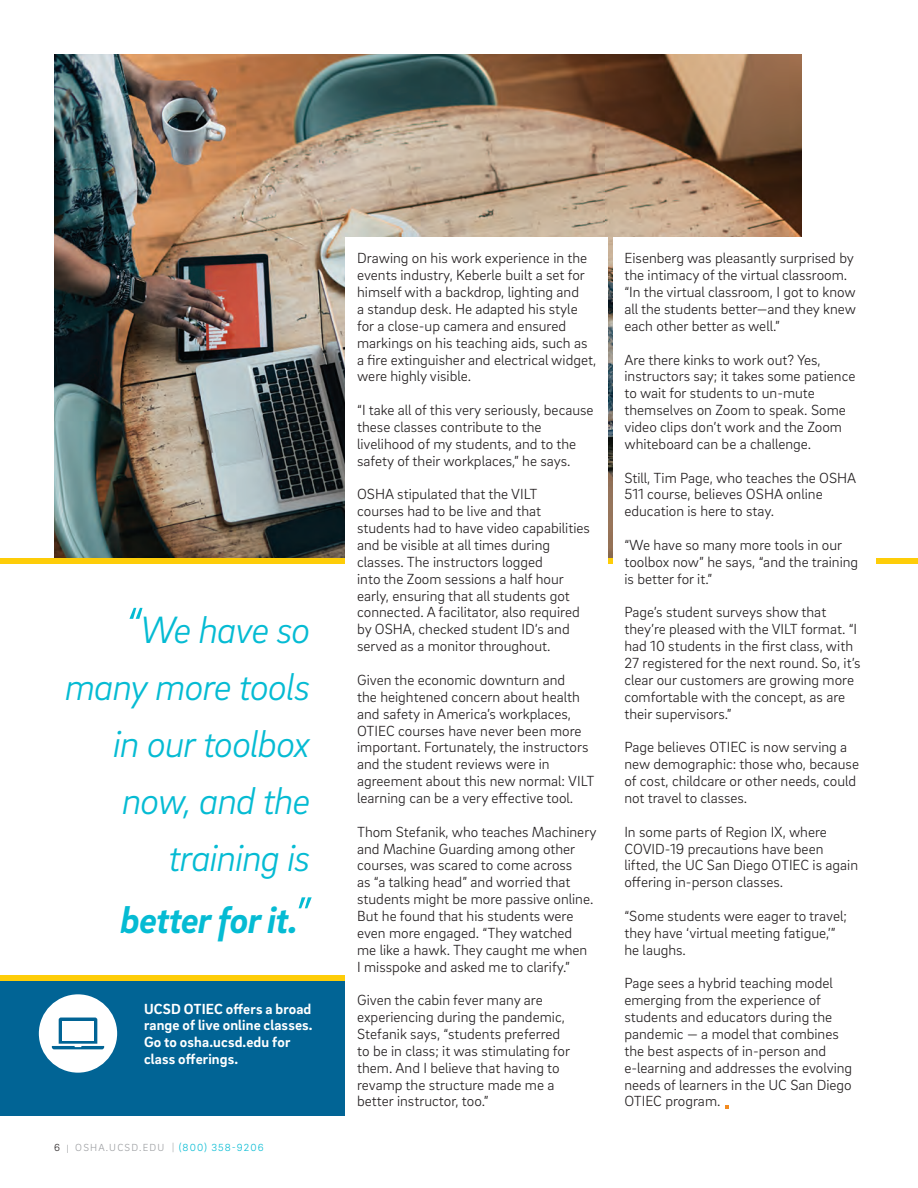
<style>
.page{position:relative;width:918px;height:1188px;background:#fff}
.page>*{position:absolute;margin:0;border:0;box-sizing:border-box;transform-origin:0 0}
.t1{font:italic 300 39px/57px "Brix Sans";letter-spacing:-.03em;color:#05bbd3;text-align:right}
.t2{font:italic 700 39px "Brix Sans";letter-spacing:-.02em;color:#05bbd3}
.t3{font:300 15px/16.8px "Brix Sans";color:#231f20}
.t4{font:700 15px/16.8px "Brix Sans";letter-spacing:.01em;color:#fff}
.t5{font:300 10.5px "Brix Sans";letter-spacing:.115em;color:#9d9fa2}
.s1{font-size:52.5px}
.s2{font-weight:300;font-size:52.5px}
.s3{color:#231f20}
.s4{font-size:9px;color:#808285}
.s5{color:#05bbd3}
</style>
<div class="page">
<div style="left:0;top:981px;width:346px;height:135px;background:#016495"></div>
<img style="left:54px;top:54px;width:747px;height:504px">
<div style="left:0;top:558px;width:918px;height:6px;background:#fecd08"></div>
<div style="left:0;top:975px;width:346px;height:6px;background:#fecd08"></div>
<div style="left:346px;top:237px;width:262px;height:918px;background:#fff"></div>
<div style="left:613px;top:237px;width:262px;height:918px;background:#fff"></div>
<svg style="left:39px;top:994px;width:78px;height:79px"></svg>
<p class="t1" style="left:65px;top:600px;width:247px"><span class="s1">“</span>We have so many more tools in our toolbox now, and the training is</p>
<p class="t2" style="left:121px;top:894px;width:191px">better for it.<span class="s2">”</span></p>
<p class="t4" style="left:144px;top:999px;width:170px">UCSD OTIEC offers a broad range of live online classes.<br>Go to osha.ucsd.edu for class offerings.</p>
<p class="t5" style="left:54px;top:1140px;width:211px"><span class="s3">6</span> <span class="s4">|</span> OSHA.UCSD.EDU | <span class="s5">(800) 358-9206</span></p>
<p class="t3" style="left:357px;top:249px;width:241px">Drawing on his work experience in the events industry, Keberle built a set for himself with a backdrop, lighting and<br>a standup desk. He adapted his style for a close-up camera and ensured markings on his teaching aids, such as a fire extinguisher and electrical widget, were highly visible.</p>
<p class="t3" style="left:357px;top:401px;width:238px">“I take all of this very seriously, because these classes contribute to the livelihood of my students, and to the safety of their workplaces,” he says.</p>
<p class="t3" style="left:357px;top:485px;width:234px">OSHA stipulated that the VILT<br>courses had to be live and that students had to have video capabilities and be visible at all times during classes. The instructors logged<br>into the Zoom sessions a half hour early, ensuring that all students got connected. A facilitator, also required by OSHA, checked student ID’s and served as a monitor throughout.</p>
<p class="t3" style="left:357px;top:671px;width:239px">Given the economic downturn and<br>the heightened concern about health and safety in America’s workplaces, OTIEC courses have never been more important. Fortunately, the instructors and the student reviews were in agreement about this new normal: VILT learning can be a very effective tool.</p>
<p class="t3" style="left:357px;top:823px;width:241px">Thom Stefanik, who teaches Machinery and Machine Guarding among other courses, was scared to come across<br>as “a talking head” and worried that students might be more passive online.<br>But he found that his students were even more engaged. “They watched<br>me like a hawk. They caught me when<br>I misspoke and asked me to clarify.”</p>
<p class="t3" style="left:357px;top:991px;width:214px">Given the cabin fever many are experiencing during the pandemic,<br>Stefanik says, “students preferred to be in class; it was stimulating for them. And I believe that having to revamp the structure made me a better instructor, too.”</p>
<p class="t3" style="left:624px;top:249px;width:233px">Eisenberg was pleasantly surprised by the intimacy of the virtual classroom. “In the virtual classroom, I got to know all the students better—and they knew each other better as well.”</p>
<p class="t3" style="left:624px;top:351px;width:233px">Are there kinks to work out? Yes, instructors say; it takes some patience to wait for students to un-mute themselves on Zoom to speak. Some video clips don’t work and the Zoom whiteboard can be a challenge.</p>
<p class="t3" style="left:624px;top:469px;width:233px">Still, Tim Page, who teaches the OSHA<br>511 course, believes OSHA online education is here to stay.</p>
<p class="t3" style="left:624px;top:536px;width:235px">“We have so many more tools in our toolbox now” he says, “and the training is better for it.”</p>
<p class="t3" style="left:624px;top:603px;width:238px">Page’s student surveys show that they’re pleased with the VILT format. “I had 10 students in the first class, with 27 registered for the next round. So, it’s clear our customers are growing more comfortable with the concept, as are their supervisors.”</p>
<p class="t3" style="left:624px;top:738px;width:236px">Page believes OTIEC is now serving a new demographic: those who, because of cost, childcare or other needs, could not travel to classes.</p>
<p class="t3" style="left:624px;top:823px;width:235px">In some parts of Region IX, where<br>COVID-19 precautions have been lifted, the UC San Diego OTIEC is again offering in-person classes.</p>
<p class="t3" style="left:624px;top:907px;width:224px">“Some students were eager to travel; they have ‘virtual meeting fatigue,’” he laughs.</p>
<p class="t3" style="left:624px;top:974px;width:229px">Page sees a hybrid teaching model emerging from the experience of students and educators during the pandemic — a model that combines the best aspects of in-person and e-learning and addresses the evolving needs of learners in the UC San Diego<br>OTIEC program.</p>
</div>
